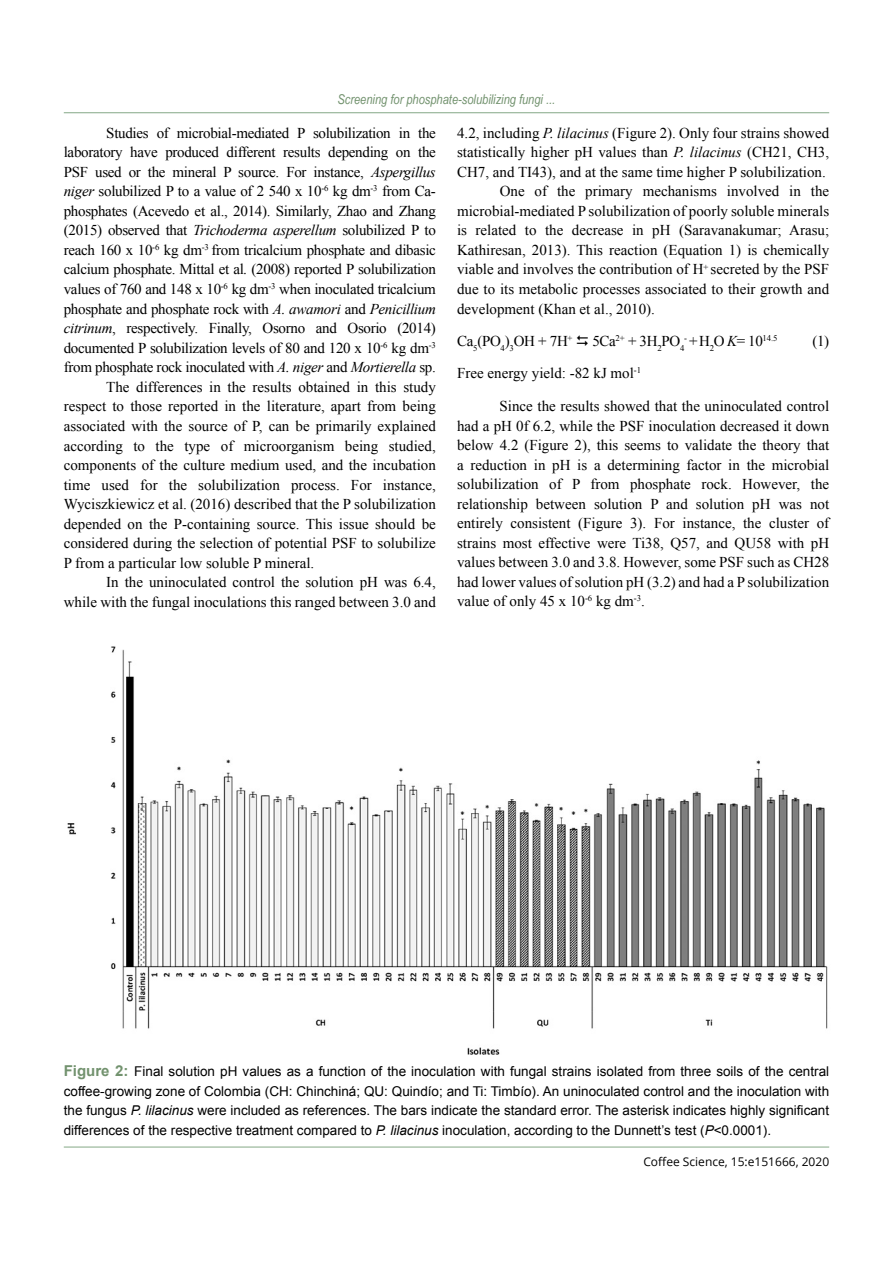
<style>
.page{position:relative;width:893px;height:1263px;background:#fff}
.page>*{position:absolute;margin:0;border:0;box-sizing:border-box;transform-origin:0 0}
.t1{font:15px/19.5px "Times New Roman";color:#000}
.t2{font:15px "Times New Roman";letter-spacing:-.02em;color:#000}
.t3{font:13.5px/19.5px "Arial";color:#000;text-align:justify}
.t4{font:italic 13.5px "Arial Narrow";color:#72926e}
.t5{font:12px "Open Sans";color:#000}
.t6{font:8.7px "Times New Roman";color:#000}
.s1{font-style:italic}
.s2{font-size:15px}
.s3{font-style:italic;font-size:15px}
.s4{font-weight:700;font-size:15px;color:#72926e}
</style>
<div class="page">
<hr style="left:64px;top:1147px;width:765px;height:1px;background:#84a886">
<hr style="left:64px;top:112px;width:765px;height:1px;background:#84a886">
<img style="left:67px;top:646px;width:761px;height:409px">
<p class="t4" style="left:338px;top:90px;width:219px">Screening for phosphate-solubilizing fungi ...</p>
<p class="t2" style="left:106px;top:123px;width:331px">Studies of microbial-mediated P solubilization in the</p>
<p class="t2" style="left:64px;top:142px;width:374px">laboratory have produced different results depending on the</p>
<p class="t2" style="left:64px;top:162px;width:374px">PSF used or the mineral P source. For instance, <span class="s1">Aspergillus</span></p>
<p class="t2" style="left:64px;top:181px;width:374px"><span class="s1">niger</span> solubilized P to a value of 2 540 x 10<sup>-6</sup> kg dm<sup>-3</sup> from Ca-</p>
<p class="t2" style="left:64px;top:201px;width:374px">phosphates (Acevedo et al., 2014). Similarly, Zhao and Zhang</p>
<p class="t2" style="left:64px;top:220px;width:374px">(2015) observed that <span class="s1">Trichoderma asperellum</span> solubilized P to</p>
<p class="t2" style="left:64px;top:240px;width:374px">reach 160 x 10<sup>-6</sup> kg dm<sup>-3</sup> from tricalcium phosphate and dibasic</p>
<p class="t2" style="left:64px;top:259px;width:374px">calcium phosphate. Mittal et al<span class="s1">.</span> (2008) reported P solubilization</p>
<p class="t2" style="left:64px;top:279px;width:374px">values of 760 and 148 x 10<sup>-6</sup> kg dm<sup>-3</sup> when inoculated tricalcium</p>
<p class="t2" style="left:64px;top:298px;width:374px">phosphate and phosphate rock with <span class="s1">A. awamori</span> and <span class="s1">Penicillium</span></p>
<p class="t2" style="left:64px;top:318px;width:374px"><span class="s1">citrinum</span>, respectively. Finally, Osorno and Osorio (2014)</p>
<p class="t2" style="left:64px;top:337px;width:374px">documented P solubilization levels of 80 and 120 x 10<sup>-6</sup> kg dm<sup>-3</sup></p>
<p class="t2" style="left:64px;top:357px;width:374px">from phosphate rock inoculated with <span class="s1">A. niger</span> and <span class="s1">Mortierella</span> sp.</p>
<p class="t1" style="left:106px;top:377px;width:331px">The differences in the results obtained in this study</p>
<p class="t1" style="left:64px;top:396px;width:374px">respect to those reported in the literature, apart from being</p>
<p class="t1" style="left:64px;top:416px;width:374px">associated with the source of P, can be primarily explained</p>
<p class="t1" style="left:64px;top:436px;width:374px">according to the type of microorganism being studied,</p>
<p class="t1" style="left:64px;top:455px;width:374px">components of the culture medium used, and the incubation</p>
<p class="t1" style="left:64px;top:475px;width:374px">time used for the solubilization process. For instance,</p>
<p class="t1" style="left:64px;top:494px;width:374px">Wyciszkiewicz et al. (2016) described that the P solubilization</p>
<p class="t1" style="left:64px;top:514px;width:374px">depended on the P-containing source. This issue should be</p>
<p class="t1" style="left:64px;top:533px;width:374px">considered during the selection of potential PSF to solubilize</p>
<p class="t1" style="left:64px;top:553px;width:252px">P from a particular low soluble P mineral.</p>
<p class="t1" style="left:106px;top:572px;width:331px">In the uninoculated control the solution pH was 6.4,</p>
<p class="t1" style="left:64px;top:592px;width:374px">while with the fungal inoculations this ranged between 3.0 and</p>
<p class="t1" style="left:457px;top:123px;width:374px">4.2, including <span class="s1">P. lilacinus</span> (Figure 2). Only four strains showed</p>
<p class="t1" style="left:457px;top:142px;width:374px">statistically higher pH values than <span class="s1">P. lilacinus</span> (CH21, CH3,</p>
<p class="t1" style="left:457px;top:162px;width:370px">CH7, and TI43), and at the same time higher P solubilization.</p>
<p class="t1" style="left:500px;top:181px;width:331px">One of the primary mechanisms involved in the</p>
<p class="t1" style="left:457px;top:201px;width:374px">microbial-mediated P solubilization of poorly soluble minerals</p>
<p class="t1" style="left:457px;top:220px;width:374px">is related to the decrease in pH (Saravanakumar; Arasu;</p>
<p class="t1" style="left:457px;top:240px;width:374px">Kathiresan, 2013). This reaction (Equation 1) is chemically</p>
<p class="t1" style="left:457px;top:259px;width:374px">viable and involves the contribution of H<sup>+</sup> secreted by the PSF</p>
<p class="t1" style="left:457px;top:279px;width:374px">due to its metabolic processes associated to their growth and</p>
<p class="t1" style="left:457px;top:298px;width:199px">development (Khan et al., 2010).</p>
<p class="t1" style="left:457px;top:331px;width:117px">Ca<sub>5</sub>(PO<sub>4</sub>)<sub>3</sub>OH + 7H<sup>+</sup></p>
<p class="t1" style="left:592px;top:331px;width:94px">5Ca<sup>2+</sup> + 3H<sub>2</sub>PO<sub>4</sub></p>
<p class="t6" style="left:684px;top:332px;width:95px">- <span class="s2">+H</span>2<span class="s2">O</span> <span class="s3">K</span><span class="s2">= 10</span>14.5</p>
<p class="t1" style="left:812px;top:331px;width:18px">(1)</p>
<p class="t1" style="left:500px;top:356px;width:331px;line-height:33px;text-indent:-43px">Free energy yield: -82 kJ mol<sup>-1<br></sup>Since the results showed that the uninoculated control</p>
<p class="t1" style="left:457px;top:416px;width:374px;text-align:justify">had a pH 0f 6.2, while the PSF inoculation decreased it down below 4.2 (Figure 2), this seems to validate the theory that a reduction in pH is a determining factor in the microbial solubilization of P from phosphate rock. However, the relationship between solution P and solution pH was not entirely consistent (Figure 3). For instance, the cluster of strains most effective were Ti38, Q57, and QU58 with pH values between 3.0 and 3.8. However, some PSF such as CH28 had lower values of solution pH (3.2) and had a P solubilization value of only 45 x 10<sup>-6</sup> kg dm<sup>-3</sup>.</p>
<p class="t3" style="left:64px;top:1062px;width:767px"><span class="s4">Figure 2:</span> Final solution pH values as a function of the inoculation with fungal strains isolated from three soils of the central coffee-growing zone of Colombia (CH: Chinchiná; QU: Quindío; and Ti: Timbío). An uninoculated control and the inoculation with the fungus <span class="s1">P. lilacinus</span> were included as references. The bars indicate the standard error. The asterisk indicates highly significant differences of the respective treatment compared to <span class="s1">P. lilacinus</span> inoculation, according to the Dunnett’s test (<span class="s1">P</span>&lt;0.0001).</p>
<p class="t5" style="left:643px;top:1153px;width:187px">Coffee Science, 15:e151666, 2020</p>
</div>
